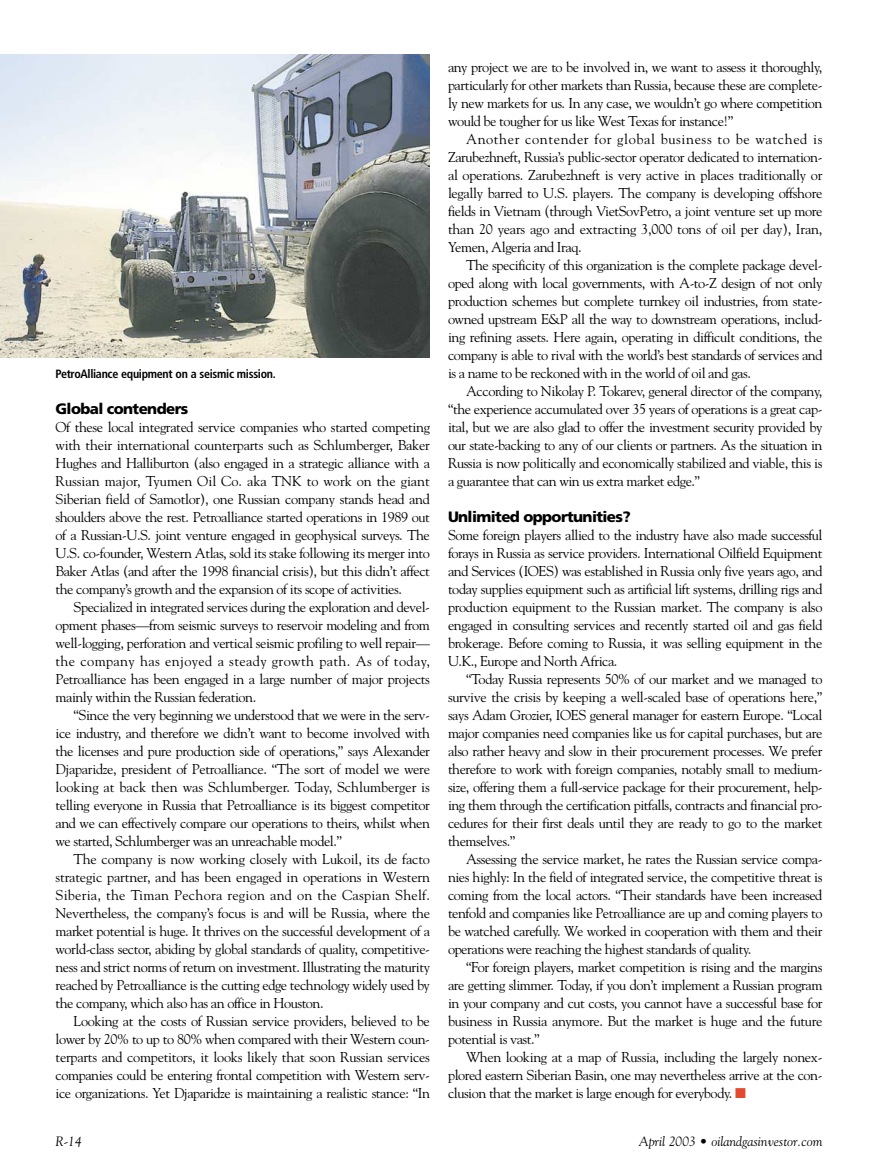
<style>
.page{position:relative;width:878px;height:1175px;background:#fff}
.page>*{position:absolute;margin:0;border:0;box-sizing:border-box;transform-origin:0 0}
.t1{font:900 15px "Frutiger";letter-spacing:-.04em;color:#000}
.t2{font:14.25px/18px "Goudy";letter-spacing:-.035em;color:#000;text-align:justify}
.t3{font:italic 13.5px "Goudy";color:#000}
.t4{font:700 condensed 12px "Frutiger";letter-spacing:-.025em;color:#000}
.s1{color:#e2492f}
</style>
<div class="page">
<img style="left:0;top:54px;width:430px;height:304px">
<p class="t4" style="left:56px;top:369px;width:222px">PetroAlliance equipment on a seismic mission.</p>
<p class="t1" style="left:56px;top:403px;width:134px">Global contenders</p>
<p class="t2" style="left:56px;top:419px;width:376px">Of these local integrated service companies who started competing with their international counterparts such as Schlumberger, Baker Hughes and Halliburton (also engaged in a strategic alliance with a Russian major, Tyumen Oil Co. aka TNK to work on the giant Siberian field of Samotlor), one Russian company stands head and shoulders above the rest. Petroalliance started operations in 1989 out of a Russian-U.S. joint venture engaged in geophysical surveys. The U.S. co-founder, Western Atlas, sold its stake following its merger into Baker Atlas (and after the 1998 financial crisis), but this didn’t affect the company’s growth and the expansion of its scope of activities.</p>
<p class="t2" style="left:55px;top:599px;width:376px;text-indent:18px">Specialized in integrated services during the exploration and devel&shy;opment phases—from seismic surveys to reservoir modeling and from well-logging, perforation and vertical seismic profiling to well repair— the company has enjoyed a steady growth path. As of today, Petroalliance has been engaged in a large number of major projects mainly within the Russian federation.</p>
<p class="t2" style="left:55px;top:707px;width:376px;text-indent:18px">“Since the very beginning we understood that we were in the serv&shy;ice industry, and therefore we didn’t want to become involved with the licenses and pure production side of operations,” says Alexander Djaparidze, president of Petroalliance. “The sort of model we were looking at back then was Schlumberger. Today, Schlumberger is telling everyone in Russia that Petroalliance is its biggest competitor and we can effectively compare our operations to theirs, whilst when we started, Schlumberger was an unreachable model.”</p>
<p class="t2" style="left:55px;top:851px;width:376px;text-indent:18px">The company is now working closely with Lukoil, its de facto strategic partner, and has been engaged in operations in Western Siberia, the Timan Pechora region and on the Caspian Shelf.<br>Nevertheless, the company’s focus is and will be Russia, where the market potential is huge. It thrives on the successful development of a world-class sector, abiding by global standards of quality, competitive&shy;ness and strict norms of return on investment. Illustrating the maturity reached by Petroalliance is the cutting edge technology widely used by the company, which also has an office in Houston.</p>
<p class="t2" style="left:55px;top:1013px;width:376px;text-indent:18px">Looking at the costs of Russian service providers, believed to be lower by 20% to up to 80% when compared with their Western coun&shy;terparts and competitors, it looks likely that soon Russian services companies could be entering frontal competition with Western serv&shy;ice organizations. Yet Djaparidze is maintaining a realistic stance: “In</p>
<p class="t2" style="left:448px;top:59px;width:376px">any project we are to be involved in, we want to assess it thoroughly, particularly for other markets than Russia, because these are complete&shy;ly new markets for us. In any case, we wouldn’t go where competition would be tougher for us like West Texas for instance!”</p>
<p class="t2" style="left:448px;top:131px;width:376px;text-indent:18px">Another contender for global business to be watched is Zarubezhneft, Russia’s public-sector operator dedicated to internation&shy;al operations. Zarubezhneft is very active in places traditionally or legally barred to U.S. players. The company is developing offshore fields in Vietnam (through VietSovPetro, a joint venture set up more than 20 years ago and extracting 3,000 tons of oil per day), Iran, Yemen, Algeria and Iraq.</p>
<p class="t2" style="left:448px;top:257px;width:376px;text-indent:18px">The specificity of this organization is the complete package devel&shy;oped along with local governments, with A-to-Z design of not only production schemes but complete turnkey oil industries, from state&shy;owned upstream E&amp;P all the way to downstream operations, includ&shy;ing refining assets. Here again, operating in difficult conditions, the company is able to rival with the world’s best standards of services and is a name to be reckoned with in the world of oil and gas.</p>
<p class="t2" style="left:448px;top:383px;width:376px;text-indent:18px">According to Nikolay P. Tokarev, general director of the company, “the experience accumulated over 35 years of operations is a great cap&shy;ital, but we are also glad to offer the investment security provided by our state-backing to any of our clients or partners. As the situation in Russia is now politically and economically stabilized and viable, this is a guarantee that can win us extra market edge.”</p>
<p class="t1" style="left:448px;top:511px;width:184px">Unlimited opportunities?</p>
<p class="t2" style="left:448px;top:527px;width:376px">Some foreign players allied to the industry have also made successful forays in Russia as service providers. International Oilfield Equipment and Services (IOES) was established in Russia only five years ago, and today supplies equipment such as artificial lift systems, drilling rigs and production equipment to the Russian market. The company is also engaged in consulting services and recently started oil and gas field brokerage. Before coming to Russia, it was selling equipment in the U.K., Europe and North Africa.</p>
<p class="t2" style="left:448px;top:671px;width:376px;text-indent:18px">“Today Russia represents 50% of our market and we managed to survive the crisis by keeping a well-scaled base of operations here,” says Adam Grozier, IOES general manager for eastern Europe. “Local major companies need companies like us for capital purchases, but are also rather heavy and slow in their procurement processes. We prefer therefore to work with foreign companies, notably small to medium&shy;size, offering them a full-service package for their procurement, help&shy;ing them through the certification pitfalls, contracts and financial pro&shy;cedures for their first deals until they are ready to go to the market themselves.”</p>
<p class="t2" style="left:448px;top:851px;width:376px;text-indent:18px">Assessing the service market, he rates the Russian service compa&shy;nies highly: In the field of integrated service, the competitive threat is coming from the local actors. “Their standards have been increased tenfold and companies like Petroalliance are up and coming players to be watched carefully. We worked in cooperation with them and their operations were reaching the highest standards of quality.</p>
<p class="t2" style="left:448px;top:959px;width:376px;text-indent:18px">“For foreign players, market competition is rising and the margins are getting slimmer. Today, if you don’t implement a Russian program in your company and cut costs, you cannot have a successful base for business in Russia anymore. But the market is huge and the future potential is vast.”</p>
<p class="t2" style="left:448px;top:1049px;width:376px;text-indent:18px">When looking at a map of Russia, including the largely nonex&shy;plored eastern Siberian Basin, one may nevertheless arrive at the con&shy;clusion that the market is large enough for everybody. <span class="s1">■</span></p>
<p class="t3" style="left:56px;top:1135px;width:28px">R-14</p>
<p class="t3" style="left:639px;top:1135px;width:185px">April 2003 • oilandgasinvestor.com</p>
</div>
